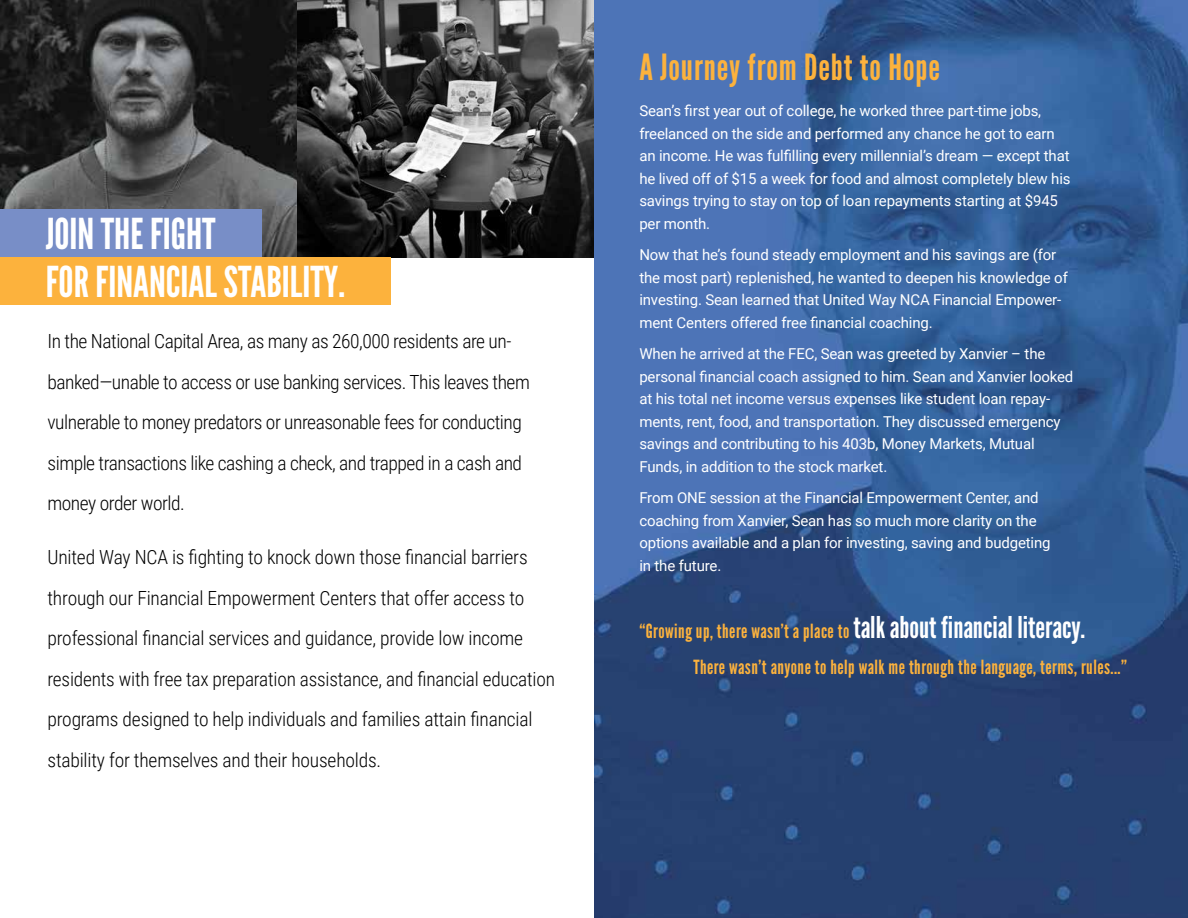
<style>
.page{position:relative;width:1188px;height:918px;background:#fff}
.page>*{position:absolute;margin:0;border:0;box-sizing:border-box;transform-origin:0 0}
.t1{font:42.45px/47.8px "League Gothic";color:#fff}
.t2{font:36px "League Gothic";letter-spacing:.025em;color:#fcb23d}
.t3{font:300 19.5px/40.5px "Roboto Condensed";letter-spacing:-.01em;color:#000}
.t4{font:19.5px/36px "League Gothic";letter-spacing:.025em;color:#fcb23d}
.t5{font:15px/22.5px "Roboto";letter-spacing:-.01em;color:#fff}
.s1{font-size:30px;color:#fff}
</style>
<div class="page">
<img style="left:594px;top:0;width:594px;height:918px">
<img style="left:0;top:0;width:297px;height:257px">
<img style="left:297px;top:0;width:297px;height:257px">
<div style="left:0;top:209px;width:261px;height:48px;background:#788ec7"></div>
<div style="left:0;top:257px;width:391px;height:48px;background:#fcb23d"></div>
<h1 class="t1" style="left:46px;top:210px;width:301px">JOIN THE FIGHT<br>FOR FINANCIAL STABILITY.</h1>
<p class="t3" style="left:48px;top:320px;width:484px">In the National Capital Area, as many as 260,000 residents are un&shy;banked—unable to access or use banking services. This leaves them vulnerable to money predators or unreasonable fees for conducting simple transactions like cashing a check, and trapped in a cash and money order world.</p>
<p class="t3" style="left:48px;top:536px;width:509px">United Way NCA is fighting to knock down those financial barriers through our Financial Empowerment Centers that offer access to professional financial services and guidance, provide low income residents with free tax preparation assistance, and financial education programs designed to help individuals and families attain financial stability for themselves and their households.</p>
<h2 class="t2" style="left:639px;top:46px;width:302px">A Journey from Debt to Hope</h2>
<p class="t5" style="left:639px;top:99px;width:433px">Sean’s first year out of college, he worked three part-time jobs, freelanced on the side and performed any chance he got to earn an income. He was fulfilling every millennial’s dream — except that he lived off of $15 a week for food and almost completely blew his savings trying to stay on top of loan repayments starting at $945 per month.</p>
<p class="t5" style="left:639px;top:243px;width:430px">Now that he’s found steady employment and his savings are (for the most part) replenished, he wanted to deepen his knowledge of investing. Sean learned that United Way NCA Financial Empower&shy;ment Centers offered free financial coaching.</p>
<p class="t5" style="left:639px;top:342px;width:436px">When he arrived at the FEC, Sean was greeted by Xanvier – the personal financial coach assigned to him. Sean and Xanvier looked at his total net income versus expenses like student loan repay&shy;ments, rent, food, and transportation. They discussed emergency savings and contributing to his 403b, Money Markets, Mutual Funds, in addition to the stock market.</p>
<p class="t5" style="left:639px;top:486px;width:413px">From ONE session at the Financial Empowerment Center, and coaching from Xanvier, Sean has so much more clarity on the options available and a plan for investing, saving and budgeting in the future.</p>
<h3 class="t4" style="left:693px;top:613px;width:435px;text-indent:-54px">“Growing up, there wasn’t a place to <span class="s1">talk about financial literacy.<br></span>There wasn’t anyone to help walk me through the language, terms, rules...”</h3>
</div>
